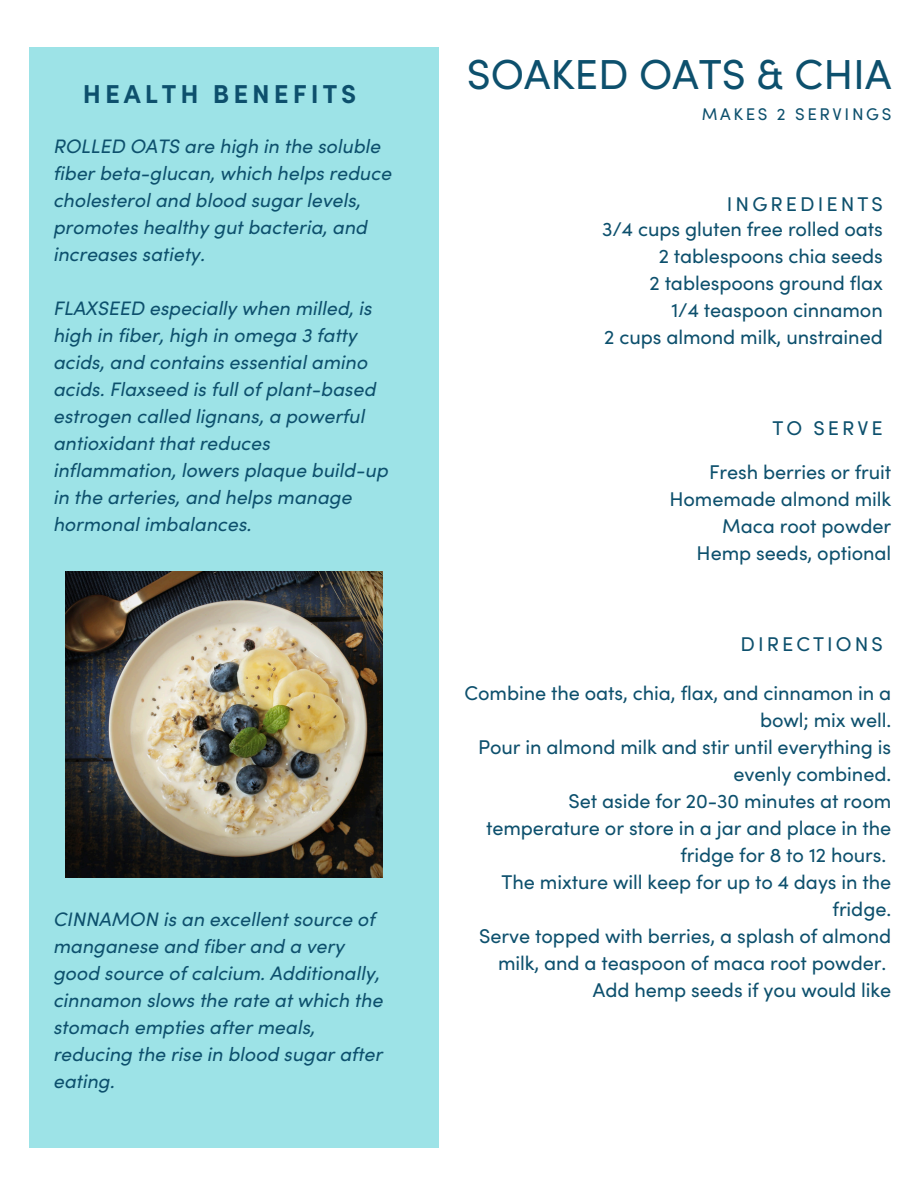
<style>
.page{position:relative;width:918px;height:1188px;background:#fff}
.page>*{position:absolute;margin:0;border:0;box-sizing:border-box;transform-origin:0 0}
.t1{font:42px "Sofia Pro";color:#0d506d}
.t2{font:700 25.95px "Sofia Pro";letter-spacing:.155em;color:#0d506d}
.t3{font:19.95px/27px "Sofia Pro";letter-spacing:-.005em;color:#0d506d;text-align:right}
.t4{font:19.95px "Sofia Pro";letter-spacing:.155em;color:#0d506d}
.t5{font:italic 19.5px/27px "Sofia Pro";color:#0d506d}
.t6{font:16.95px "Sofia Pro";letter-spacing:.155em;color:#0d506d}
</style>
<div class="page">
<div style="left:29px;top:47px;width:410px;height:1101px;background:#9de3e7"></div>
<img style="left:65px;top:572px;width:317px;height:306px">
<h2 class="t2" style="left:83px;top:74px;width:275px">HEALTH BENEFITS</h2>
<p class="t5" style="left:53px;top:131px;width:340px">ROLLED OATS are high in the soluble fiber beta-glucan, which helps reduce cholesterol and blood sugar levels, promotes healthy gut bacteria, and increases satiety.</p>
<p class="t5" style="left:53px;top:293px;width:336px">FLAXSEED especially when milled, is high in fiber, high in omega 3 fatty acids, and contains essential amino acids. Flaxseed is full of plant-based estrogen called lignans, a powerful antioxidant that reduces inflammation, lowers plaque build-up in the arteries, and helps manage hormonal imbalances.</p>
<p class="t5" style="left:53px;top:905px;width:331px">CINNAMON is an excellent source of manganese and fiber and a very good source of calcium. Additionally, cinnamon slows the rate at which the stomach empties after meals, reducing the rise in blood sugar after eating.</p>
<h1 class="t1" style="left:467px;top:44px;width:426px">SOAKED OATS &amp; CHIA</h1>
<p class="t6" style="left:702px;top:102px;width:191px">MAKES 2 SERVINGS</p>
<p class="t4" style="left:727px;top:190px;width:157px">INGREDIENTS</p>
<p class="t3" style="left:602px;top:215px;width:282px">3/4 cups gluten free rolled oats<br>2 tablespoons chia seeds<br>2 tablespoons ground flax<br>1/4 teaspoon cinnamon<br>2 cups almond milk, unstrained</p>
<p class="t3" style="left:709px;top:405px;width:184px;line-height:43.5px;text-align:left;text-indent:63px">TO SERVE<br>Fresh berries or fruit</p>
<p class="t3" style="left:669px;top:484px;width:223px">Homemade almond milk<br>Maca root powder<br>Hemp seeds, optional</p>
<p class="t4" style="left:740px;top:629px;width:144px">DIRECTIONS</p>
<p class="t3" style="left:464px;top:678px;width:428px">Combine the oats, chia, flax, and cinnamon in a bowl; mix well.<br>Pour in almond milk and stir until everything is evenly combined.<br>Set aside for 20-30 minutes at room temperature or store in a jar and place in the fridge for 8 to 12 hours.<br>The mixture will keep for up to 4 days in the fridge.<br>Serve topped with berries, a splash of almond milk, and a teaspoon of maca root powder.<br>Add hemp seeds if you would like</p>
</div>
